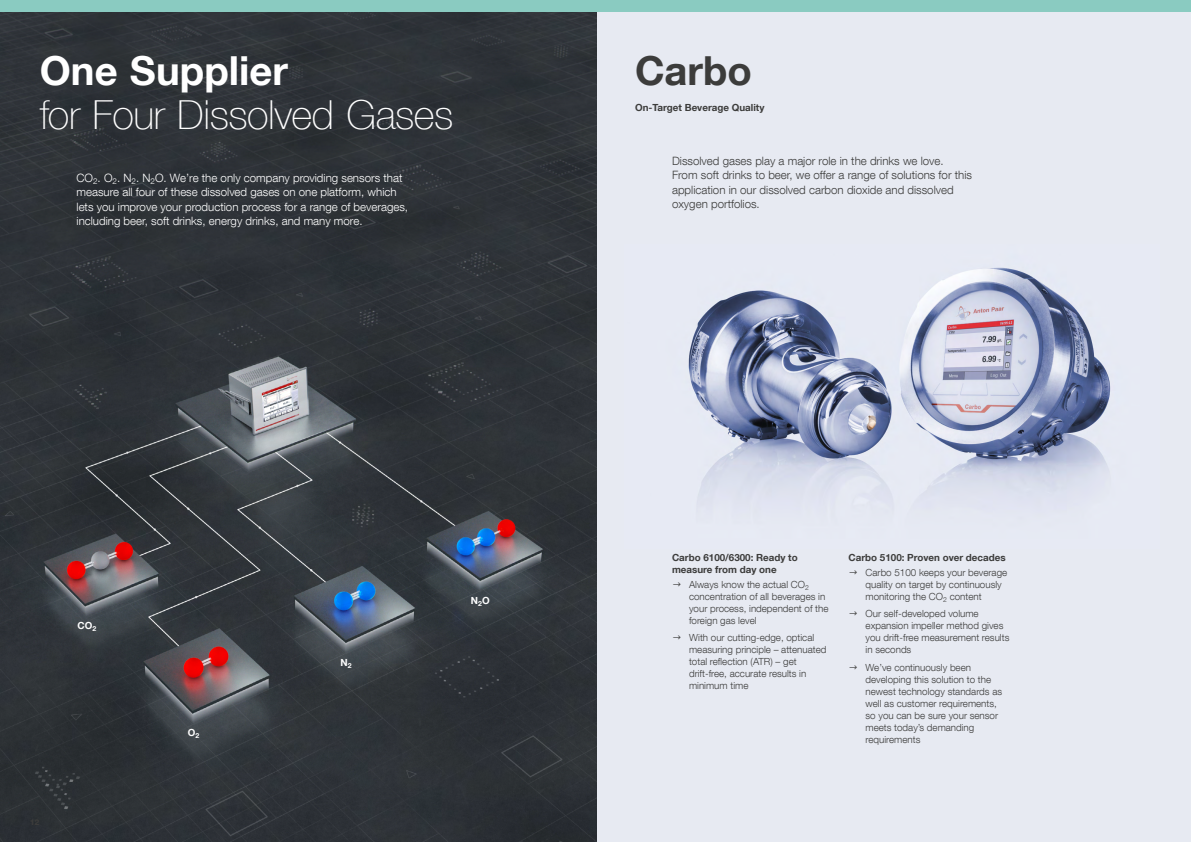
<style>
.page{position:relative;width:1191px;height:842px;background:#fff}
.page>*{position:absolute;margin:0;border:0;box-sizing:border-box;transform-origin:0 0}
.t1{font:100 40px "Helvetica Neue LT Com";letter-spacing:-.01em;color:#fff}
.t2{font:700 40px "Helvetica Neue LT Com";color:#fff}
.t3{font:700 40px "Helvetica Neue LT Com";color:#3c3c3b}
.t4{font:300 11.5px/14.5px "Helvetica Neue LT Com";color:#fff}
.t5{font:300 11.5px/14.5px "Helvetica Neue LT Com";color:#3c3c3b}
.t6{font:300 9.8px/12px "Helvetica Neue LT Com";color:#3c3c3b}
.t7{font:700 9.8px/12px "Helvetica Neue LT Com";color:#3c3c3b}
.t8{font:700 9.8px "Helvetica Neue LT Com";color:#fff}
</style>
<div class="page">
<div style="left:584px;top:0;width:607px;height:842px;background:#e7eaf2"></div>
<img style="left:0;top:11px;width:596px;height:831px">
<img style="left:688px;top:267px;width:423px;height:229px">
<div style="left:0;top:0;width:1191px;height:11px;background:#8acbc1"></div>
<h1 class="t2" style="left:40px;top:46px;width:250px">One Supplier</h1>
<h1 class="t1" style="left:40px;top:91px;width:415px">for Four Dissolved Gases</h1>
<p class="t4" style="left:77px;top:170px;width:333px">CO<sub>2</sub>. O<sub>2</sub>. N<sub>2</sub>. N<sub>2</sub>O. We’re the only company providing sensors that measure all four of these dissolved gases on one platform, which lets you improve your production process for a range of beverages, including beer, soft drinks, energy drinks, and many more.</p>
<p class="t8" style="left:77px;top:619px;width:20px">CO<sub>2</sub></p>
<p class="t8" style="left:188px;top:726px;width:13px">O<sub>2</sub></p>
<p class="t8" style="left:340px;top:656px;width:13px">N<sub>2</sub></p>
<p class="t8" style="left:471px;top:594px;width:20px">N<sub>2</sub>O</p>
<h1 class="t3" style="left:635px;top:46px;width:118px">Carbo</h1>
<p class="t7" style="left:635px;top:102px;width:131px">On-Target Beverage Quality</p>
<p class="t5" style="left:672px;top:153px;width:301px">Dissolved gases play a major role in the drinks we love.<br>From soft drinks to beer, we offer a range of solutions for this application in our dissolved carbon dioxide and dissolved oxygen portfolios.</p>
<p class="t7" style="left:672px;top:551px;width:127px">Carbo 6100/6300: Ready to measure from day one</p>
<p class="t6" style="left:689px;top:578px;width:141px">Always know the actual CO<sub>2 </sub>concentration of all beverages in your process, independent of the foreign gas level</p>
<p class="t6" style="left:689px;top:631px;width:139px">With our cutting-edge, optical measuring principle – attenuated total reflection (ATR) – get drift-free, accurate results in minimum time</p>
<p class="t7" style="left:848px;top:551px;width:159px">Carbo 5100: Proven over decades</p>
<p class="t6" style="left:865px;top:566px;width:143px">Carbo 5100 keeps your beverage quality on target by continuously monitoring the CO<sub>2</sub> content</p>
<p class="t6" style="left:865px;top:608px;width:145px">Our self-developed volume expansion impeller method gives you drift-free measurement results in seconds</p>
<p class="t6" style="left:865px;top:661px;width:138px">We’ve continuously been developing this solution to the newest technology standards as well as customer requirements, so you can be sure your sensor meets today’s demanding requirements</p>
</div>
